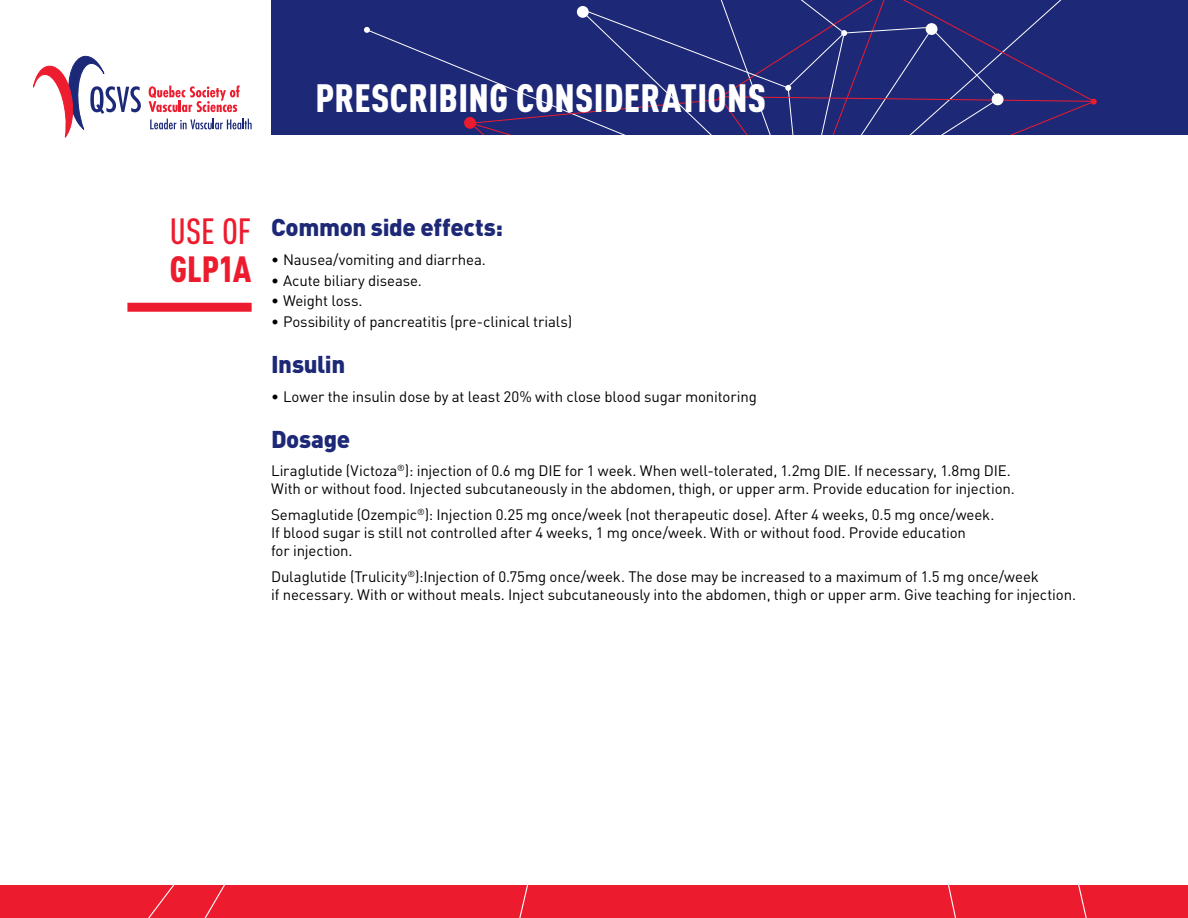
<style>
.page{position:relative;width:1188px;height:918px;background:#fff}
.page>*{position:absolute;margin:0;border:0;box-sizing:border-box;transform-origin:0 0}
.t1{font:900 condensed 39px "DINOT";letter-spacing:.01em;color:#fff}
.t2{font:500 condensed 36px "DINOT";color:#ed1b2e}
.t3{font:900 condensed 36px "DINOT";letter-spacing:-.01em;color:#ed1b2e}
.t4{font:900 24px "DINOT";letter-spacing:-.015em;color:#1d2877}
.t5{font:15px/18px "DINOT";letter-spacing:-.01em;color:#000}
</style>
<div class="page">
<div style="left:256px;top:0;width:932px;height:135px;background:#1d2877"></div>
<div style="left:0;top:0;width:271px;height:166px;background:#fff"></div>
<div style="left:0;top:886px;width:1188px;height:32px;background:#ed1b2e"></div>
<svg style="left:364px;top:0;width:733px;height:135px"></svg>
<svg style="left:591px;top:98px;width:408px;height:37px"></svg>
<div style="left:992px;top:93px;width:12px;height:12px;background:#fff;border-radius:50%"></div>
<svg style="left:150px;top:119px;width:102px;height:10px"></svg>
<svg style="left:149px;top:85px;width:91px;height:27px"></svg>
<svg style="left:33px;top:56px;width:108px;height:82px"></svg>
<div style="left:127px;top:303px;width:125px;height:9px;background:#ed1b2e"></div>
<h1 class="t1" style="left:316px;top:74px;width:452px">PRESCRIBING CONSIDERATIONS</h1>
<h2 class="t2" style="left:170px;top:210px;width:83px">USE OF</h2>
<h2 class="t3" style="left:170px;top:247px;width:83px">GLP1A</h2>
<h3 class="t4" style="left:271px;top:211px;width:233px">Common side effects:</h3>
<p class="t5" style="left:271px;top:250px;width:216px">• Nausea/vomiting and diarrhea.</p>
<p class="t5" style="left:271px;top:271px;width:152px">• Acute biliary disease.</p>
<p class="t5" style="left:271px;top:291px;width:93px">• Weight loss.</p>
<p class="t5" style="left:271px;top:312px;width:303px">• Possibility of pancreatitis (pre-clinical trials)</p>
<h3 class="t4" style="left:271px;top:348px;width:76px">Insulin</h3>
<p class="t5" style="left:271px;top:387px;width:487px">• Lower the insulin dose by at least 20% with close blood sugar monitoring</p>
<h3 class="t4" style="left:271px;top:423px;width:81px">Dosage</h3>
<p class="t5" style="left:271px;top:461px;width:745px">Liraglutide (Victoza<sup>®</sup>): injection of 0.6 mg DIE for 1 week. When well-tolerated, 1.2mg DIE. If necessary, 1.8mg DIE.<br>With or without food. Injected subcutaneously in the abdomen, thigh, or upper arm. Provide education for injection.</p>
<p class="t5" style="left:271px;top:505px;width:725px">Semaglutide (Ozempic<sup>®</sup>): Injection 0.25 mg once/week (not therapeutic dose). After 4 weeks, 0.5 mg once/week.<br>If blood sugar is still not controlled after 4 weeks, 1 mg once/week. With or without food. Provide education<br>for injection.</p>
<p class="t5" style="left:271px;top:567px;width:807px">Dulaglutide (Trulicity<sup>®</sup>):Injection of 0.75mg once/week. The dose may be increased to a maximum of 1.5 mg once/week<br>if necessary. With or without meals. Inject subcutaneously into the abdomen, thigh or upper arm. Give teaching for injection.</p>
</div>
